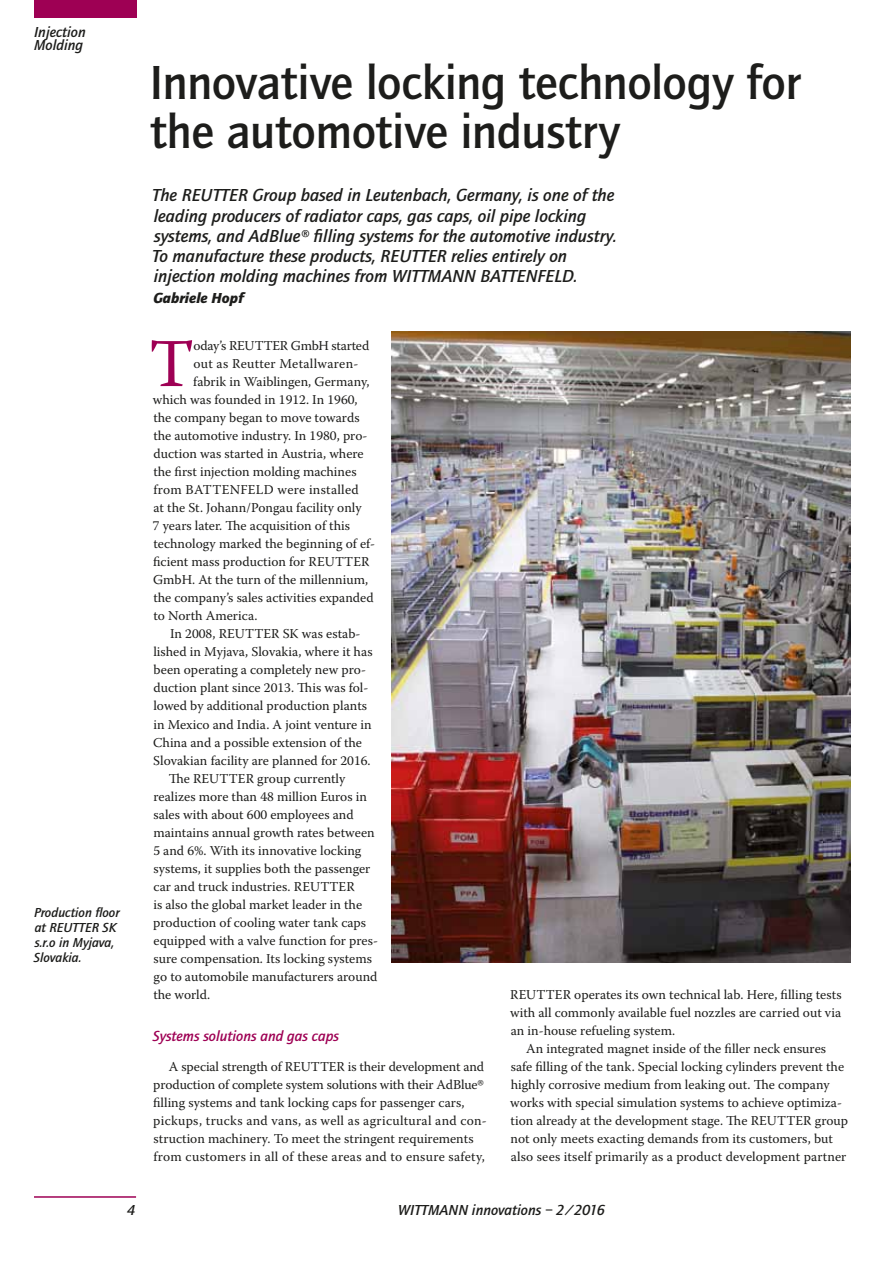
<style>
.page{position:relative;width:893px;height:1263px;background:#fff}
.page>*{position:absolute;margin:0;border:0;box-sizing:border-box;transform-origin:0 0}
.t1{font:68.25px "Warnock Pro";color:#9e0054}
.t2{font:500 49.5px/49.5px "Quay Sans";letter-spacing:-.01em;color:#1d1d1b}
.t3{font:italic 500 18px/20.2px "Quay Sans";color:#1d1d1b}
.t4{font:italic 500 15px/13.5px "Quay Sans";color:#1d1d1b}
.t5{font:italic 500 15px "Quay Sans";color:#9e0054}
.t6{font:italic 900 15px "Quay Sans";color:#1d1d1b}
.t7{font:13.5px/18px "Warnock Pro";color:#1d1d1b}
.t8{font:13.5px "Warnock Pro";letter-spacing:.02em;color:#1d1d1b}
.t9{font:italic 500 13.5px/15px "Quay Sans";color:#1d1d1b}
.s1{font-family:"Quay Sans"}
</style>
<div class="page">
<div style="left:34px;top:0;width:102px;height:18px;background:#9e0054"></div>
<hr style="left:34px;top:1196px;width:102px;height:2px;background:#9e0054">
<img style="left:391px;top:332px;width:459px;height:631px">
<p class="t4" style="left:34px;top:25px;width:53px">Injection<br>Molding</p>
<p class="t9" style="left:34px;top:905px;width:87px">Production floor at REUTTER SK s.r.o in Myjava,<br>Slovakia.</p>
<h2 class="t2" style="left:150px;top:58px;width:652px">Innovative locking technology for the automotive industry</h2>
<p class="t3" style="left:152px;top:185px;width:466px">The REUTTER Group based in Leutenbach, Germany, is one of the leading producers of radiator caps, gas caps, oil pipe locking systems, and AdBlue® filling systems for the automotive industry.<br>To manufacture these products, REUTTER relies entirely on injection molding machines from WITTMANN BATTENFELD.</p>
<p class="t6" style="left:153px;top:289px;width:92px">Gabriele Hopf</p>
<h1 class="t1" style="left:149px;top:323px;width:47px">T</h1>
<p class="t7" style="left:193px;top:336px;width:177px">oday’s REUTTER GmbH started</p>
<p class="t8" style="left:193px;top:355px;width:166px">out as Reutter Metallwaren-</p>
<p class="t7" style="left:193px;top:372px;width:178px">fabrik in Waiblingen, Germany,</p>
<p class="t7" style="left:153px;top:390px;width:206px">which was founded in 1912. In 1960,</p>
<p class="t7" style="left:153px;top:408px;width:208px">the company began to move towards</p>
<p class="t7" style="left:153px;top:426px;width:215px">the automotive industry. In 1980, pro-</p>
<p class="t7" style="left:153px;top:444px;width:212px">duction was started in Austria, where</p>
<p class="t7" style="left:153px;top:462px;width:205px">the first injection molding machines</p>
<p class="t8" style="left:153px;top:482px;width:207px">from BATTENFELD were installed</p>
<p class="t7" style="left:154px;top:498px;width:209px">at the St. Johann/Pongau facility only</p>
<p class="t7" style="left:153px;top:517px;width:199px">7 years later. The acquisition of this</p>
<p class="t7" style="left:153px;top:535px;width:223px">technology marked the beginning of ef-</p>
<p class="t7" style="left:153px;top:553px;width:218px">ficient mass production for REUTTER</p>
<p class="t7" style="left:153px;top:571px;width:216px">GmbH. At the turn of the millennium,</p>
<p class="t7" style="left:153px;top:589px;width:222px">the company’s sales activities expanded</p>
<p class="t7" style="left:153px;top:607px;width:106px">to North America.</p>
<p class="t7" style="left:170px;top:625px;width:192px">In 2008, REUTTER SK was estab-</p>
<p class="t7" style="left:153px;top:643px;width:221px">lished in Myjava, Slovakia, where it has</p>
<p class="t7" style="left:153px;top:661px;width:214px">been operating a completely new pro-</p>
<p class="t7" style="left:153px;top:679px;width:216px">duction plant since 2013. This was fol-</p>
<p class="t7" style="left:153px;top:697px;width:215px">lowed by additional production plants</p>
<p class="t7" style="left:153px;top:715px;width:220px">in Mexico and India. A joint venture in</p>
<p class="t7" style="left:153px;top:733px;width:210px">China and a possible extension of the</p>
<p class="t7" style="left:153px;top:751px;width:219px">Slovakian facility are planned for 2016.</p>
<p class="t7" style="left:169px;top:769px;width:178px">The REUTTER group currently</p>
<p class="t7" style="left:153px;top:787px;width:215px">realizes more than 48 million Euros in</p>
<p class="t7" style="left:154px;top:805px;width:202px">sales with about 600 employees and</p>
<p class="t7" style="left:153px;top:823px;width:223px">maintains annual growth rates between</p>
<p class="t7" style="left:153px;top:841px;width:210px">5 and 6%. With its innovative locking</p>
<p class="t7" style="left:154px;top:859px;width:218px">systems, it supplies both the passenger</p>
<p class="t7" style="left:153px;top:877px;width:203px">car and truck industries. REUTTER</p>
<p class="t7" style="left:153px;top:895px;width:210px">is also the global market leader in the</p>
<p class="t7" style="left:153px;top:913px;width:214px">production of cooling water tank caps</p>
<p class="t7" style="left:153px;top:931px;width:226px">equipped with a valve function for pres-</p>
<p class="t7" style="left:154px;top:949px;width:220px">sure compensation. Its locking systems</p>
<p class="t7" style="left:154px;top:967px;width:225px">go to automobile manufacturers around</p>
<p class="t7" style="left:153px;top:985px;width:58px">the world.</p>
<p class="t5" style="left:153px;top:1027px;width:188px">Systems solutions and gas caps</p>
<p class="t7" style="left:153px;top:1057px;width:335px;text-indent:16px">A special strength of REUTTER is their development and production of complete system solutions with their AdBlue<span class="s1">® </span>filling systems and tank locking caps for passenger cars, pickups, trucks and vans, as well as agricultural and con&shy;struction machinery. To meet the stringent requirements from customers in all of these areas and to ensure safety,</p>
<p class="t7" style="left:510px;top:985px;width:333px;text-align:justify">REUTTER operates its own technical lab. Here, filling tests with all commonly available fuel nozzles are carried out via an in-house refueling system.</p>
<p class="t7" style="left:510px;top:1039px;width:339px;text-indent:16px">An integrated magnet inside of the filler neck ensures safe filling of the tank. Special locking cylinders prevent the highly corrosive medium from leaking out. The company works with special simulation systems to achieve optimiza&shy;tion already at the development stage. The REUTTER group not only meets exacting demands from its customers, but also sees itself primarily as a product development partner</p>
<p class="t4" style="left:127px;top:1203px;width:10px">4</p>
<p class="t4" style="left:398px;top:1203px;width:208px">WITTMANN innovations – 2/2016</p>
</div>
